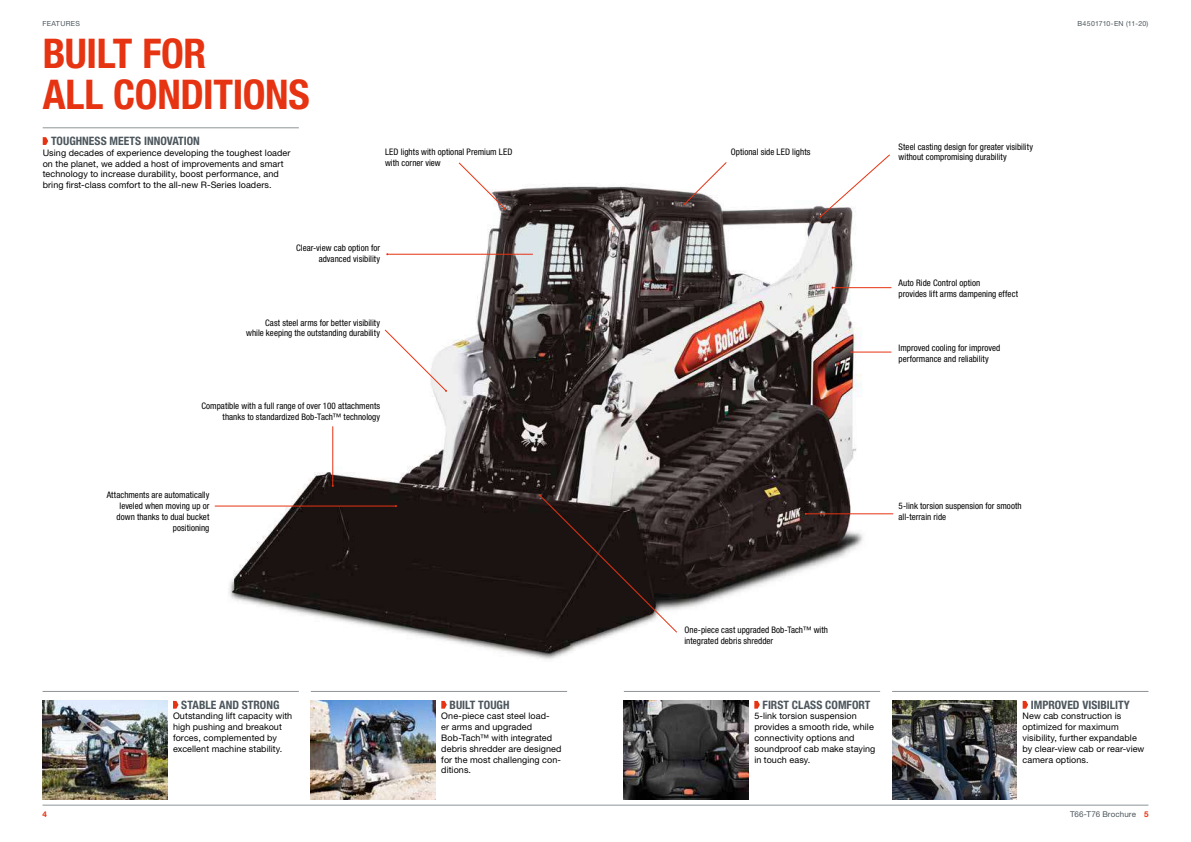
<style>
.page{position:relative;width:1191px;height:842px;background:#fff}
.page>*{position:absolute;margin:0;border:0;box-sizing:border-box;transform-origin:0 0}
.t1{font:700 condensed 41px/40.4px "Helvetica Neue LT Pro";letter-spacing:-.01em;color:#e63312}
.t2{font:700 condensed 11.6px "Helvetica Neue LT Pro";color:#4c565c}
.t3{font:9px/10.8px "Helvetica Neue LT Pro";letter-spacing:.01em;color:#000}
.t4{font:condensed 9px/10.8px "Helvetica Neue LT Pro";letter-spacing:.005em;color:#000}
.t5{font:8px "Helvetica Neue LT Pro";letter-spacing:.015em;color:#4c565c}
.t6{font:700 8px "Helvetica Neue LT Pro";color:#e63312}
.t7{font:7px "Helvetica Neue LT Pro";letter-spacing:.035em;color:#4c565c}
.s1{font-stretch:condensed}
.s2{font-weight:700;color:#e63312}
</style>
<div class="page">
<hr style="left:43px;top:805px;width:1105px;height:1px;background:#8c9396">
<img style="left:218px;top:184px;width:676px;height:475px">
<svg style="left:684px;top:162px;width:42px;height:43px"></svg>
<svg style="left:385px;top:330px;width:62px;height:62px"></svg>
<hr style="left:332px;top:426px;width:1px;height:60px;background:#e63312">
<hr style="left:387px;top:254px;width:146px;height:1px;background:#e63312">
<svg style="left:458px;top:162px;width:48px;height:48px"></svg>
<hr style="left:832px;top:287px;width:59px;height:1px;background:#e63312">
<hr style="left:851px;top:352px;width:40px;height:1px;background:#e63312">
<hr style="left:805px;top:514px;width:88px;height:1px;background:#e63312">
<svg style="left:538px;top:494px;width:139px;height:139px;background:#342927"></svg>
<svg style="left:819px;top:154px;width:71px;height:64px"></svg>
<hr style="left:215px;top:506px;width:181px;height:1px;background:#e63312">
<hr style="left:43px;top:691px;width:256px;height:1px;background:#8c9396">
<hr style="left:624px;top:691px;width:256px;height:1px;background:#8c9396">
<hr style="left:311px;top:691px;width:256px;height:1px;background:#8c9396">
<img style="left:311px;top:700px;width:124px;height:99px">
<hr style="left:892px;top:691px;width:256px;height:1px;background:#8c9396">
<img style="left:43px;top:700px;width:124px;height:99px">
<img style="left:624px;top:700px;width:124px;height:99px">
<img style="left:892px;top:700px;width:125px;height:99px">
<svg style="left:441px;top:701px;width:6px;height:8px"></svg>
<svg style="left:173px;top:701px;width:5px;height:8px"></svg>
<hr style="left:43px;top:128px;width:256px;height:1px;background:#8c9396">
<svg style="left:43px;top:137px;width:5px;height:8px"></svg>
<svg style="left:1022px;top:701px;width:6px;height:8px"></svg>
<svg style="left:754px;top:701px;width:6px;height:8px"></svg>
<p class="t7" style="left:43px;top:19px;width:39px">FEATURES</p>
<p class="t7" style="left:1077px;top:19px;width:73px">B4501710-EN (11-20)</p>
<h1 class="t1" style="left:43px;top:34px;width:268px">BUILT FOR<br>ALL CONDITIONS</h1>
<p class="t2" style="left:51px;top:134px;width:150px">TOUGHNESS MEETS INNOVATION</p>
<p class="t3" style="left:43px;top:147px;width:249px">Using decades of experience developing the toughest loader on the planet, we added a host of improvements and smart technology to increase durability, boost performance, and bring first-class comfort to the all-new R-Series loaders.</p>
<p class="t4" style="left:385px;top:146px;width:129px">LED lights with optional Premium LED with corner view</p>
<p class="t4" style="left:296px;top:243px;width:85px;text-align:right">Clear-view cab option for advanced visibility</p>
<p class="t4" style="left:246px;top:317px;width:135px;text-align:right">Cast steel arms for better visibility while keeping the outstanding durability</p>
<p class="t4" style="left:201px;top:401px;width:180px;text-align:right">Compatible with a full range of over 100 attachments thanks to standardized Bob-Tach™ technology</p>
<p class="t4" style="left:107px;top:489px;width:104px;text-align:right">Attachments are automatically leveled when moving up or down thanks to dual bucket positioning</p>
<p class="t2" style="left:181px;top:698px;width:100px">STABLE AND STRONG</p>
<p class="t3" style="left:173px;top:711px;width:121px">Outstanding lift capacity with high pushing and breakout forces, complemented by excellent machine stability.</p>
<p class="t2" style="left:449px;top:698px;width:61px">BUILT TOUGH</p>
<p class="t3" style="left:441px;top:711px;width:122px">One-piece cast steel load-<br>er arms and upgraded<br>Bob-Tach<span class="s1">™</span> with integrated debris shredder are designed for the most challenging con&shy;ditions.</p>
<p class="t4" style="left:731px;top:146px;width:81px">Optional side LED lights</p>
<p class="t4" style="left:898px;top:141px;width:136px">Steel casting design for greater visibility without compromising durability</p>
<p class="t4" style="left:898px;top:277px;width:121px">Auto Ride Control option<br>provides lift arms dampening effect</p>
<p class="t4" style="left:898px;top:342px;width:103px">Improved cooling for improved performance and reliability</p>
<p class="t4" style="left:898px;top:500px;width:125px">5-link torsion suspension for smooth all-terrain ride</p>
<p class="t4" style="left:684px;top:624px;width:145px">One-piece cast upgraded Bob-Tach™ with integrated debris shredder</p>
<p class="t2" style="left:762px;top:698px;width:109px">FIRST CLASS COMFORT</p>
<p class="t3" style="left:754px;top:711px;width:123px">5-link torsion suspension provides a smooth ride, while connectivity options and soundproof cab make staying in touch easy.</p>
<p class="t2" style="left:1031px;top:698px;width:101px">IMPROVED VISIBILITY</p>
<p class="t3" style="left:1022px;top:711px;width:123px">New cab construction is optimized for maximum visibility, further expandable by clear-view cab or rear-view camera options.</p>
<p class="t6" style="left:43px;top:809px;width:6px">4</p>
<p class="t5" style="left:1070px;top:809px;width:80px">T66-T76 Brochure <span class="s2">5</span></p>
</div>
